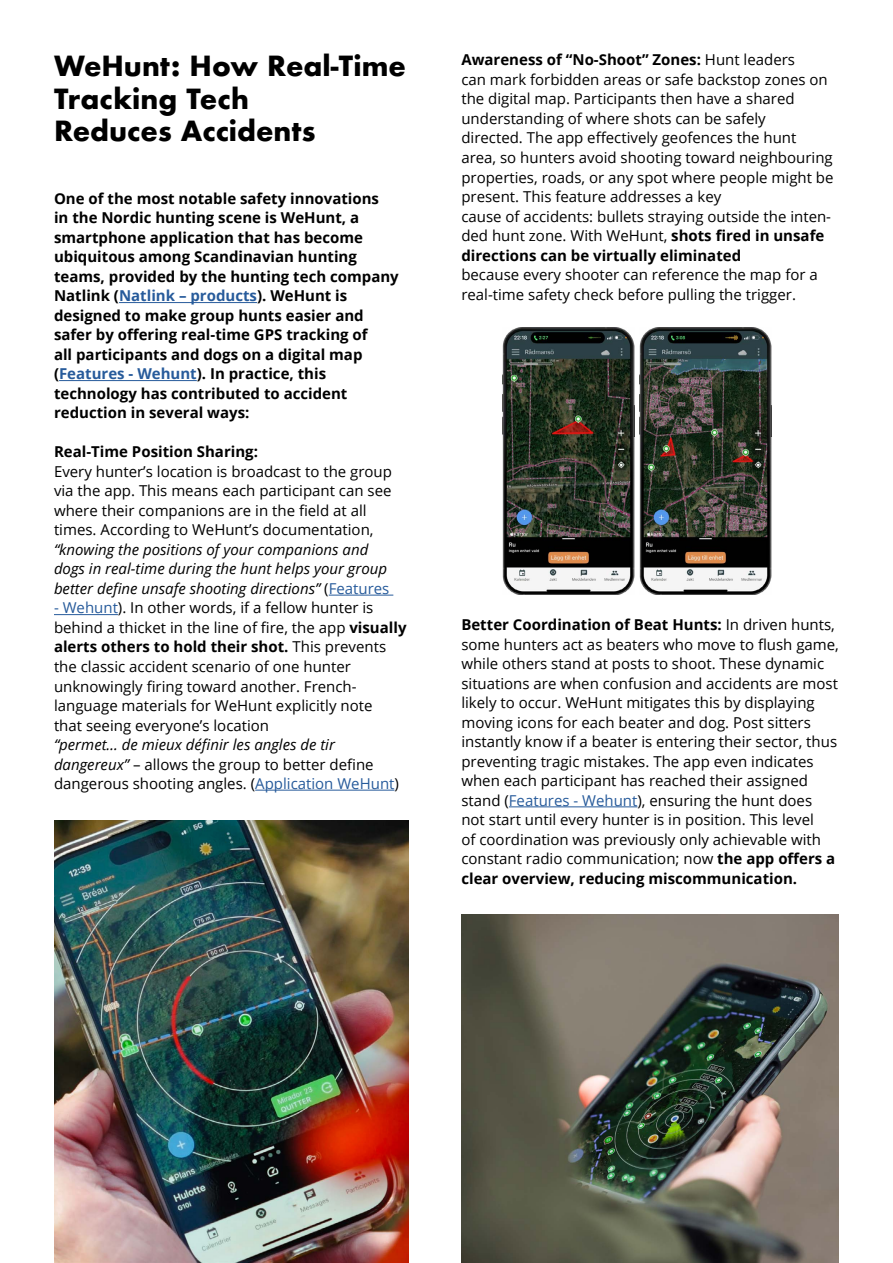
<style>
.page{position:relative;width:893px;height:1263px;background:#fff}
.page>*{position:absolute;margin:0;border:0;box-sizing:border-box;transform-origin:0 0}
.t1{font:700 27px/32.4px "Futura";color:#000}
.t2{font:15px/19.5px "Open Sans";color:#000}
.t3{font:700 15px/19.5px "Open Sans";color:#000}
.t4{font:italic 15px/19.5px "Open Sans";color:#000}
.s1{color:#275b9b}
.s2{font-style:normal}
.s3{font-style:normal;color:#275b9b}
.s4{font-weight:700}
.s5{font-style:italic}
</style>
<div class="page">
<hr style="left:119px;top:302px;width:138px;height:1px;background:#275b9b">
<hr style="left:59px;top:380px;width:138px;height:1px;background:#275b9b">
<hr style="left:329px;top:595px;width:64px;height:1px;background:#275b9b">
<hr style="left:54px;top:614px;width:64px;height:1px;background:#275b9b">
<hr style="left:255px;top:790px;width:139px;height:1px;background:#275b9b">
<img style="left:54px;top:821px;width:354px;height:442px">
<img style="left:503px;top:327px;width:131px;height:268px">
<hr style="left:509px;top:806px;width:128px;height:1px;background:#275b9b">
<img style="left:461px;top:915px;width:378px;height:348px">
<img style="left:640px;top:327px;width:131px;height:268px">
<h1 class="t1" style="left:54px;top:50px;width:354px">WeHunt: How Real-Time<br>Tracking Tech<br>Reduces Accidents</h1>
<p class="t3" style="left:54px;top:188px;width:346px">One of the most notable safety innovations<br>in the Nordic hunting scene is WeHunt, a smartphone application that has become ubiquitous among Scandinavian hunting teams, provided by the hunting tech company Natlink (<span class="s1">Natlink – products</span>). WeHunt is designed to make group hunts easier and safer by offering real-time GPS tracking of<br>all participants and dogs on a digital map (<span class="s1">Features - Wehunt</span>). In practice, this technology has contributed to accident reduction in several ways:</p>
<p class="t3" style="left:54px;top:442px;width:206px">Real-Time Position Sharing:</p>
<p class="t2" style="left:54px;top:461px;width:339px">Every hunter’s location is broadcast to the group via the app. This means each participant can see where their companions are in the field at all times. According to WeHunt’s documentation,</p>
<p class="t4" style="left:54px;top:539px;width:337px">“knowing the positions of your companions and dogs in real-time during the hunt helps your group better define unsafe shooting directions” <span class="s2">(</span><span class="s3">Features</span></p>
<p class="t2" style="left:54px;top:598px;width:354px"><span class="s1">- Wehunt</span>). In other words, if a fellow hunter is behind a thicket in the line of fire, the app <span class="s4">visually alerts others to hold their shot.</span> This prevents the classic accident scenario of one hunter unknowingly firing toward another. French&shy;language materials for WeHunt explicitly note<br>that seeing everyone’s location</p>
<p class="t2" style="left:54px;top:734px;width:346px"><span class="s5">“permet… de mieux définir les angles de tir dangereux”</span> – allows the group to better define dangerous shooting angles. (<span class="s1">Application WeHunt</span>)</p>
<p class="t2" style="left:461px;top:50px;width:374px"><span class="s4">Awareness of “No-Shoot” Zones:</span> Hunt leaders<br>can mark forbidden areas or safe backstop zones on the digital map. Participants then have a shared understanding of where shots can be safely<br>directed. The app effectively geofences the hunt area, so hunters avoid shooting toward neighbouring properties, roads, or any spot where people might be present. This feature addresses a key<br>cause of accidents: bullets straying outside the inten&shy;ded hunt zone. With WeHunt, <span class="s4">shots fired in unsafe directions can be virtually eliminated</span></p>
<p class="t2" style="left:461px;top:264px;width:358px">because every shooter can reference the map for a real-time safety check before pulling the trigger.</p>
<p class="t2" style="left:461px;top:615px;width:379px"><span class="s4">Better Coordination of Beat Hunts:</span> In driven hunts, some hunters act as beaters who move to flush game, while others stand at posts to shoot. These dynamic situations are when confusion and accidents are most likely to occur. WeHunt mitigates this by displaying moving icons for each beater and dog. Post sitters instantly know if a beater is entering their sector, thus preventing tragic mistakes. The app even indicates when each participant has reached their assigned stand (<span class="s1">Features - Wehunt</span>), ensuring the hunt does not start until every hunter is in position. This level<br>of coordination was previously only achievable with constant radio communication; now <span class="s4">the app offers a clear overview, reducing miscommunication.</span></p>
</div>
